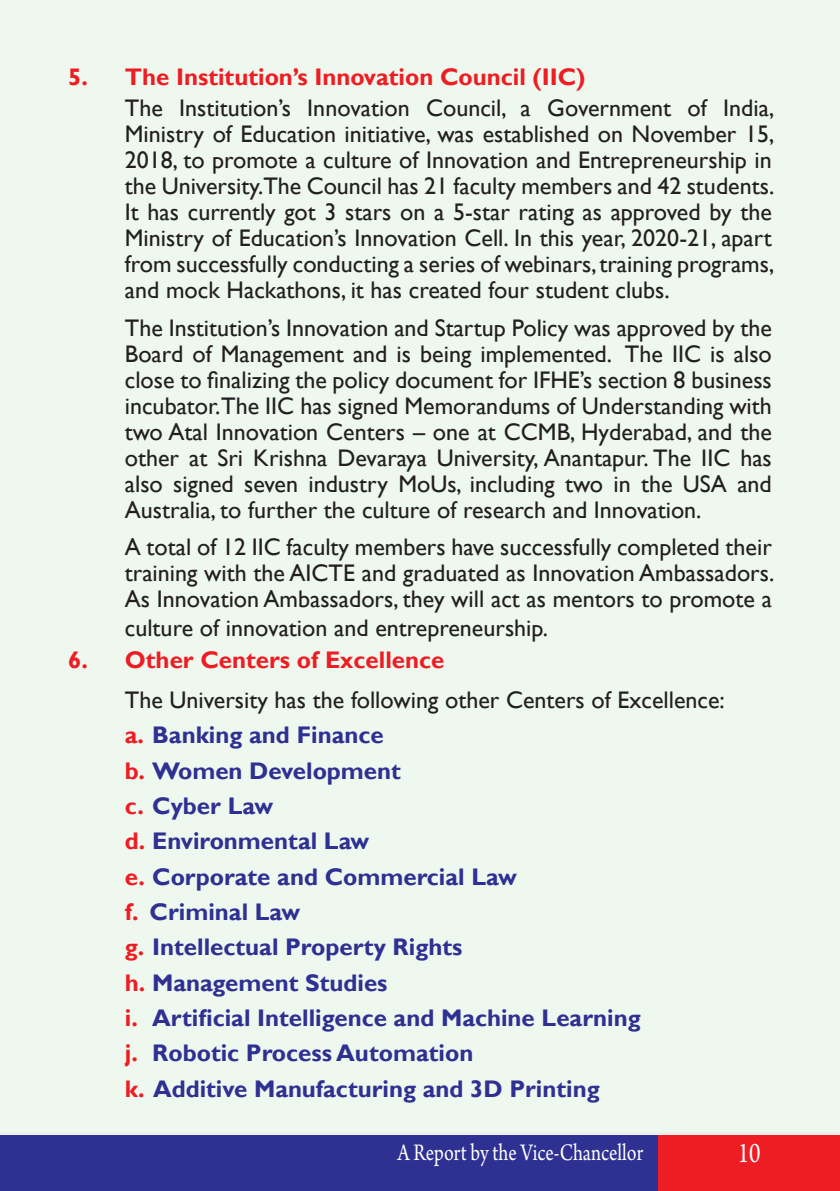
<style>
.page{position:relative;width:840px;height:1191px;background:#fff}
.page>*{position:absolute;margin:0;border:0;box-sizing:border-box;transform-origin:0 0}
.t1{font:30px "Arno Pro";color:#fff;scale:.8 1}
.t2{font:25px "Arno Pro";color:#fff;scale:.8 1}
.BT_On_Line{font:24px/26px "Gill Sans";color:#231f20;text-align:justify}
.BT_On_Line-2{font:700 24px "Gill Sans";color:#2e3092}
.MH{font:700 24px "Gill Sans";color:#ee1d23}
.s1{color:#ee1d23}
</style>
<div class="page">
<div style="left:0;top:0;width:839px;height:1134px;background:#eef8ef"></div>
<div style="left:0;top:1135px;width:666px;height:56px;background:#2e3092"></div>
<div style="left:658px;top:1135px;width:181px;height:56px;background:#ee1d23"></div>
<p class="MH" style="left:68px;top:62px;width:518px">5. The Institution’s Innovation Council (IIC)</p>
<p class="BT_On_Line" style="left:125px;top:96px;width:650px">The Institution’s Innovation Council, a Government of India, Ministry of Education initiative, was established on November 15, 2018, to promote a culture of Innovation and Entrepreneurship in the University.The Council has 21 faculty members and 42 students.<br>It has currently got 3 stars on a 5-star rating as approved by the Ministry of Education’s Innovation Cell. In this year, 2020-21, apart from successfully conducting a series of webinars, training programs, and mock Hackathons, it has created four student clubs.</p>
<p class="BT_On_Line" style="left:125px;top:315px;width:648px">The Institution’s Innovation and Startup Policy was approved by the Board of Management and is being implemented. The IIC is also close to finalizing the policy document for IFHE’s section 8 business incubator.The IIC has signed Memorandums of Understanding with two Atal Innovation Centers – one at CCMB, Hyderabad, and the other at Sri Krishna Devaraya University, Anantapur. The IIC has also signed seven industry MoUs, including two in the USA and Australia, to further the culture of research and Innovation.</p>
<p class="BT_On_Line" style="left:125px;top:534px;width:650px">A total of 12 IIC faculty members have successfully completed their training with the AICTE and graduated as Innovation Ambassadors.<br>As Innovation Ambassadors, they will act as mentors to promote a</p>
<p class="BT_On_Line" style="left:125px;top:615px;width:424px">culture of innovation and entrepreneurship.</p>
<p class="MH" style="left:68px;top:645px;width:377px">6. Other Centers of Excellence</p>
<p class="BT_On_Line" style="left:125px;top:687px;width:601px">The University has the following other Centers of Excellence:</p>
<p class="BT_On_Line-2" style="left:125px;top:720px;width:260px"><span class="s1">a.</span> Banking and Finance</p>
<p class="BT_On_Line-2" style="left:125px;top:756px;width:277px"><span class="s1">b.</span> Women Development</p>
<p class="BT_On_Line-2" style="left:125px;top:791px;width:150px"><span class="s1">c.</span> Cyber Law</p>
<p class="BT_On_Line-2" style="left:125px;top:826px;width:246px"><span class="s1">d.</span> Environmental Law</p>
<p class="BT_On_Line-2" style="left:125px;top:862px;width:393px"><span class="s1">e.</span> Corporate and Commercial Law</p>
<p class="BT_On_Line-2" style="left:125px;top:897px;width:177px"><span class="s1">f.</span> Criminal Law</p>
<p class="BT_On_Line-2" style="left:125px;top:932px;width:339px"><span class="s1">g.</span> Intellectual Property Rights</p>
<p class="BT_On_Line-2" style="left:125px;top:968px;width:264px"><span class="s1">h.</span> Management Studies</p>
<p class="BT_On_Line-2" style="left:125px;top:1003px;width:517px"><span class="s1">i.</span> Artificial Intelligence and Machine Learning</p>
<p class="BT_On_Line-2" style="left:125px;top:1038px;width:350px"><span class="s1">j.</span> Robotic Process Automation</p>
<p class="BT_On_Line-2" style="left:125px;top:1074px;width:476px"><span class="s1">k.</span> Additive Manufacturing and 3D Printing</p>
<p class="t2" style="left:397px;top:1137px;width:308px">A Report by the Vice-Chancellor</p>
<p class="t1" style="left:737px;top:1136px;width:30px">10</p>
</div>
